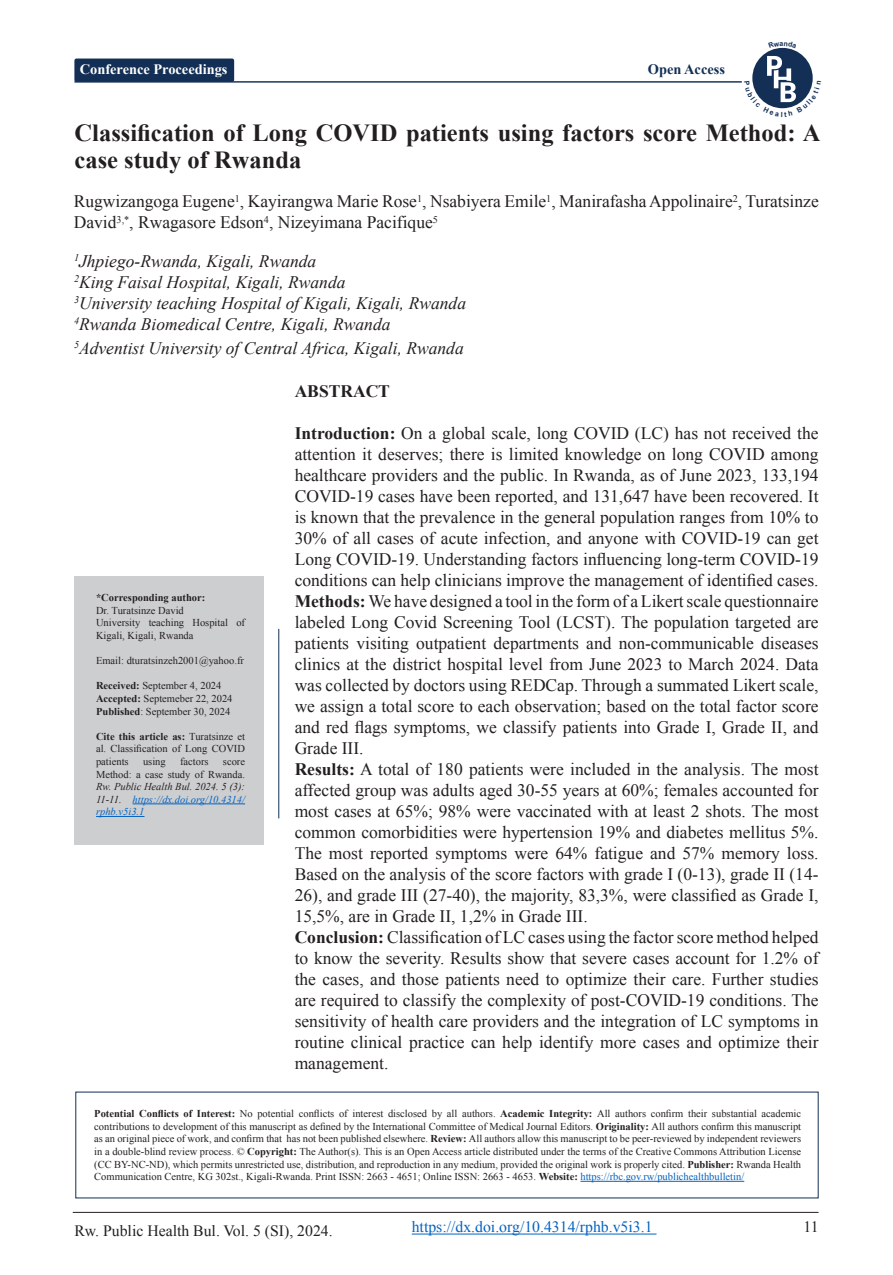
<style>
.page{position:relative;width:893px;height:1275px;background:#fff}
.page>*{position:absolute;margin:0;border:0;box-sizing:border-box;transform-origin:0 0}
.t1{font:700 24.5px/27.3px "Times New Roman";color:#231f20}
.t2{font:17.5px/21px "Times New Roman";color:#231f20;text-align:justify}
.t3{font:italic 17.5px "Times New Roman";color:#231f20}
.t4{font:700 17.5px "Times New Roman";color:#231f20}
.t5{font:15.75px "Times New Roman";color:#0563c1}
.t6{font:15.75px "Times New Roman";color:#231f20}
.t7{font:700 14.35px "Times New Roman";color:#fff}
.t8{font:700 14.35px "Times New Roman";color:#132f56}
.t9{font:10.5px/12.6px "Times New Roman";color:#231f20;text-align:justify}
.t10{font:italic 10.5px/12.6px "Times New Roman";color:#0563c1;text-align:justify}
.t11{font:700 10.5px "Times New Roman";color:#231f20}
.s1{font-weight:700}
.s2{color:#0563c1}
.s3{font-style:normal;color:#231f20}
.s4{color:#231f20}
</style>
<div class="page">
<hr style="left:73px;top:1212px;width:746px;height:1px;background:#231f20">
<hr style="left:74px;top:81px;width:668px;height:2px;background:#132f56">
<div style="left:752px;top:48px;width:61px;height:60px;background:#132f56;border-radius:50%"></div>
<hr style="left:278px;top:629px;width:1px;height:189px;background:#122f55">
<hr style="left:580px;top:1181px;width:164px;height:1px;background:#0563c1">
<div style="left:74px;top:59px;width:160px;height:23px;background:#132f56;border-radius:2px"></div>
<div style="left:74px;top:576px;width:190px;height:269px;background:#cdced0"></div>
<hr style="left:133px;top:804px;width:112px;height:1px;background:#0563c1">
<hr style="left:96px;top:816px;width:48px;height:1px;background:#0563c1">
<hr style="left:412px;top:1234px;width:244px;height:1px;background:#0563c1">
<svg style="left:752px;top:56px;width:61px;height:53px"></svg>
<p class="t7" style="left:80px;top:59px;width:149px">Conference Proceedings</p>
<p class="t8" style="left:648px;top:59px;width:79px">Open Access</p>
<p class="t1" style="left:75px;top:118px;width:747px">Classification of Long COVID patients using factors score Method: A case study of Rwanda</p>
<p class="t2" style="left:74px;top:191px;width:746px">Rugwizangoga Eugene<sup>1</sup>, Kayirangwa Marie Rose<sup>1</sup>, Nsabiyera Emile<sup>1</sup>, Manirafasha Appolinaire<sup>2</sup>, Turatsinze<br>David<sup>3,*</sup>, Rwagasore Edson<sup>4</sup>, Nizeyimana Pacifique<sup>5</sup></p>
<p class="t3" style="left:74px;top:249px;width:244px"><sup>1</sup>Jhpiego-Rwanda, Kigali, Rwanda</p>
<p class="t3" style="left:74px;top:270px;width:273px"><sup>2</sup>King Faisal Hospital, Kigali, Rwanda</p>
<p class="t3" style="left:74px;top:291px;width:394px"><sup>3</sup>University teaching Hospital of Kigali, Kigali, Rwanda</p>
<p class="t3" style="left:74px;top:312px;width:318px"><sup>4</sup>Rwanda Biomedical Centre, Kigali, Rwanda</p>
<p class="t3" style="left:74px;top:336px;width:391px"><sup>5</sup>Adventist University of Central Africa, Kigali, Rwanda</p>
<p class="t4" style="left:295px;top:379px;width:97px">ABSTRACT</p>
<p class="t2" style="left:295px;top:422px;width:525px"><span class="s1">Introduction:</span> On a global scale, long COVID (LC) has not received the attention it deserves; there is limited knowledge on long COVID among healthcare providers and the public. In Rwanda, as of June 2023, 133,194<br>COVID-19 cases have been reported, and 131,647 have been recovered. It is known that the prevalence in the general population ranges from 10% to 30% of all cases of acute infection, and anyone with COVID-19 can get Long COVID-19. Understanding factors influencing long-term COVID-19 conditions can help clinicians improve the management of identified cases.</p>
<p class="t2" style="left:295px;top:590px;width:525px"><span class="s1">Methods:</span> We have designed a tool in the form of a Likert scale questionnaire labeled Long Covid Screening Tool (LCST). The population targeted are patients visiting outpatient departments and non-communicable diseases clinics at the district hospital level from June 2023 to March 2024. Data was collected by doctors using REDCap. Through a summated Likert scale, we assign a total score to each observation; based on the total factor score and red flags symptoms, we classify patients into Grade I, Grade II, and Grade III.</p>
<p class="t2" style="left:295px;top:758px;width:525px"><span class="s1">Results:</span> A total of 180 patients were included in the analysis. The most affected group was adults aged 30-55 years at 60%; females accounted for most cases at 65%; 98% were vaccinated with at least 2 shots. The most common comorbidities were hypertension 19% and diabetes mellitus 5%.<br>The most reported symptoms were 64% fatigue and 57% memory loss.<br>Based on the analysis of the score factors with grade I (0-13), grade II (14- 26), and grade III (27-40), the majority, 83,3%, were classified as Grade I, 15,5%, are in Grade II, 1,2% in Grade III.</p>
<p class="t2" style="left:295px;top:926px;width:525px"><span class="s1">Conclusion:</span> Classification of LC cases using the factor score method helped to know the severity. Results show that severe cases account for 1.2% of the cases, and those patients need to optimize their care. Further studies are required to classify the complexity of post-COVID-19 conditions. The sensitivity of health care providers and the integration of LC symptoms in routine clinical practice can help identify more cases and optimize their management.</p>
<p class="t9" style="left:94px;top:1107px;width:708px"><span class="s1">Potential Conflicts of Interest:</span> No potential conflicts of interest disclosed by all authors. <span class="s1">Academic Integrity:</span> All authors confirm their substantial academic contributions to development of this manuscript as defined by the International Committee of Medical Journal Editors. <span class="s1">Originality:</span> All authors confirm this manuscript as an original piece of work, and confirm that has not been published elsewhere. <span class="s1">Review:</span> All authors allow this manuscript to be peer-reviewed by independent reviewers in a double-blind review process. © <span class="s1">Copyright:</span> The Author(s). This is an Open Access article distributed under the terms of the Creative Commons Attribution License (CC BY-NC-ND), which permits unrestricted use, distribution, and reproduction in any medium, provided the original work is properly cited. <span class="s1">Publisher:</span> Rwanda Health Communication Centre, KG 302st., Kigali-Rwanda. Print ISSN: 2663 - 4651; Online ISSN: 2663 - 4653. <span class="s1">Website:</span> <span class="s2">https://rbc.gov.rw/publichealthbulletin/</span></p>
<p class="t11" style="left:96px;top:590px;width:111px">*Corresponding author:</p>
<p class="t9" style="left:96px;top:604px;width:89px">Dr. Turatsinze David</p>
<p class="t9" style="left:96px;top:616px;width:150px">University teaching Hospital of<br>Kigali, Kigali, Rwanda</p>
<p class="t9" style="left:96px;top:654px;width:149px">Email: dturatsinzeh2001@yahoo.fr</p>
<p class="t9" style="left:96px;top:679px;width:127px"><span class="s1">Received:</span> September 4, 2024</p>
<p class="t9" style="left:96px;top:692px;width:138px"><span class="s1">Accepted:</span> Septemeber 22, 2024</p>
<p class="t9" style="left:96px;top:704px;width:136px"><span class="s1">Published</span>: September 30, 2024</p>
<p class="t9" style="left:96px;top:730px;width:150px"><span class="s1">Cite this article as:</span> Turatsinze et al. Classification of Long COVID patients</p>
<p class="t9" style="left:143px;top:755px;width:24px">using</p>
<p class="t9" style="left:180px;top:755px;width:30px">factors</p>
<p class="t10" style="left:96px;top:755px;width:150px;text-indent:127px"><span class="s3">score Method: a case study of Rwanda.<br></span><span class="s4">Rw. Public Health Bul. 2024. 5 (3):<br>11-11.</span> https://dx.doi.org/10.4314/ rphb.v5i3.1</p>
<p class="t6" style="left:74px;top:1220px;width:260px">Rw. Public Health Bul. Vol. 5 (SI), 2024.</p>
<p class="t6" style="left:803px;top:1216px;width:17px">11</p>
<p class="t5" style="left:412px;top:1216px;width:242px">https://dx.doi.org/10.4314/rphb.v5i3.1</p>
</div>
